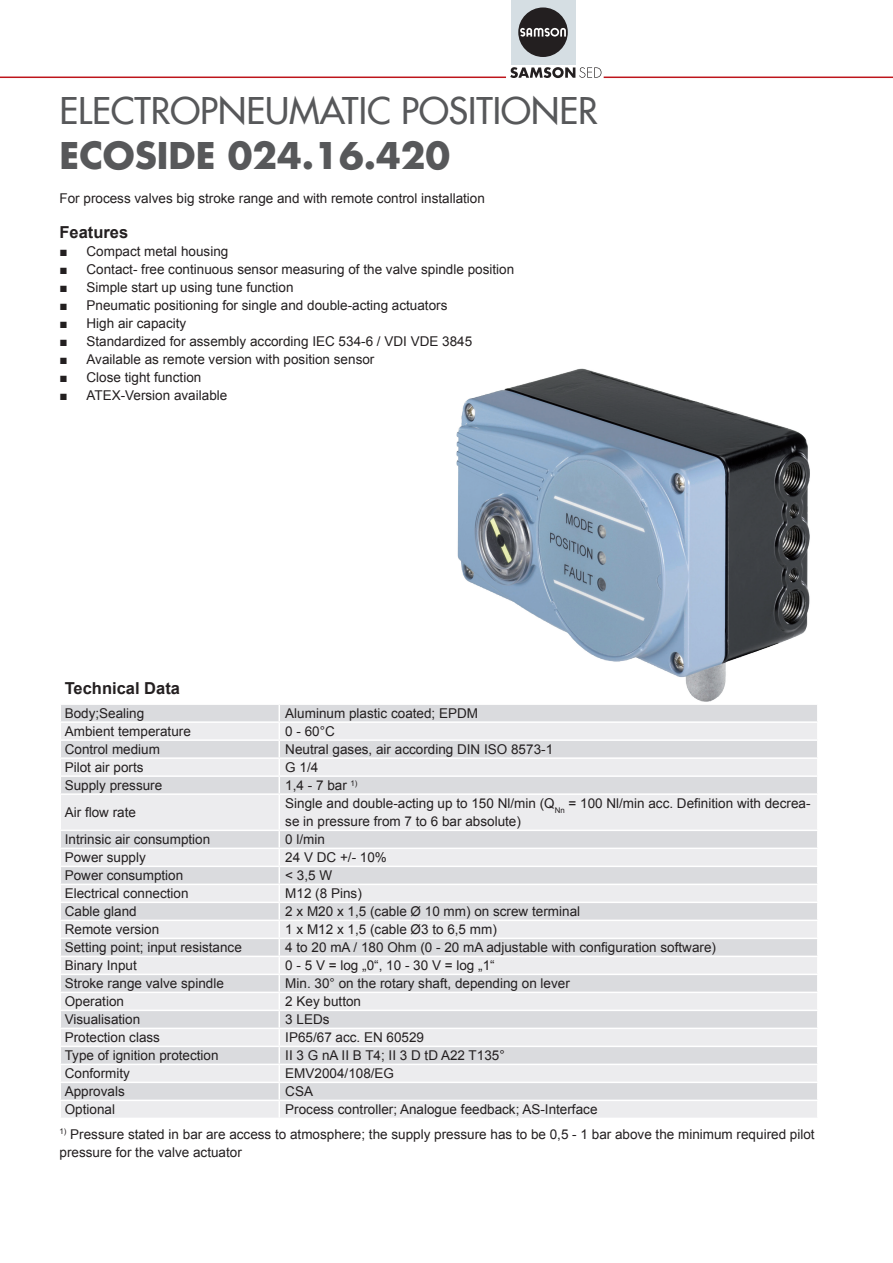
<style>
.page{position:relative;width:893px;height:1263px;background:#fff}
.page>*{position:absolute;margin:0;border:0;box-sizing:border-box;transform-origin:0 0}
.Überschrift_1{font:500 36px "Futura Com";color:#57585a}
.Überschrift_2{font:700 36px "Futura Com";color:#57585a}
.Überschrift_3{font:700 16.5px "Arial";color:#231f20}
.Fließtext{font:13.5px/18px "Arial";color:#231f20}
.Tabelle{font:13.5px "Arial";color:#231f20}
</style>
<div class="page">
<div style="left:511px;top:0;width:64px;height:64px;background:#d5dee3"></div>
<div style="left:518px;top:7px;width:50px;height:50px;background:#231f20;border-radius:50%"></div>
<svg style="left:520px;top:27px;width:46px;height:10px"></svg>
<svg style="left:510px;top:67px;width:91px;height:11px"></svg>
<hr style="left:0;top:77px;width:506px;height:1px;background:#be151b">
<hr style="left:604px;top:77px;width:289px;height:1px;background:#be151b">
<div style="left:61px;top:705px;width:756px;height:16px;background:#dadbde"></div>
<svg style="left:61px;top:723px;width:756px;height:394px;background:#e4e4e6"></svg>
<hr style="left:60px;top:739px;width:219px;height:2px;background:#fff">
<hr style="left:279px;top:739px;width:540px;height:2px;background:#fff">
<hr style="left:60px;top:757px;width:219px;height:2px;background:#fff">
<hr style="left:279px;top:757px;width:540px;height:2px;background:#fff">
<hr style="left:60px;top:775px;width:219px;height:2px;background:#fff">
<hr style="left:279px;top:775px;width:540px;height:2px;background:#fff">
<svg style="left:279px;top:705px;width:1px;height:88px"></svg>
<hr style="left:60px;top:793px;width:219px;height:2px;background:#fff">
<hr style="left:279px;top:793px;width:540px;height:2px;background:#fff">
<hr style="left:279px;top:795px;width:1px;height:34px;background:#fff">
<hr style="left:60px;top:829px;width:219px;height:2px;background:#fff">
<hr style="left:279px;top:829px;width:540px;height:2px;background:#fff">
<hr style="left:60px;top:847px;width:219px;height:2px;background:#fff">
<hr style="left:279px;top:847px;width:540px;height:2px;background:#fff">
<hr style="left:60px;top:865px;width:219px;height:2px;background:#fff">
<hr style="left:279px;top:865px;width:540px;height:2px;background:#fff">
<hr style="left:60px;top:883px;width:219px;height:2px;background:#fff">
<hr style="left:279px;top:883px;width:540px;height:2px;background:#fff">
<hr style="left:60px;top:901px;width:219px;height:2px;background:#fff">
<hr style="left:279px;top:901px;width:540px;height:2px;background:#fff">
<hr style="left:60px;top:919px;width:219px;height:2px;background:#fff">
<hr style="left:279px;top:919px;width:540px;height:2px;background:#fff">
<hr style="left:60px;top:937px;width:219px;height:2px;background:#fff">
<hr style="left:279px;top:937px;width:540px;height:2px;background:#fff">
<hr style="left:60px;top:955px;width:219px;height:2px;background:#fff">
<hr style="left:279px;top:955px;width:540px;height:2px;background:#fff">
<hr style="left:60px;top:973px;width:219px;height:2px;background:#fff">
<hr style="left:279px;top:973px;width:540px;height:2px;background:#fff">
<hr style="left:60px;top:991px;width:219px;height:2px;background:#fff">
<hr style="left:279px;top:991px;width:540px;height:2px;background:#fff">
<hr style="left:60px;top:1009px;width:219px;height:2px;background:#fff">
<hr style="left:279px;top:1009px;width:540px;height:2px;background:#fff">
<hr style="left:60px;top:1027px;width:219px;height:2px;background:#fff">
<hr style="left:279px;top:1027px;width:540px;height:2px;background:#fff">
<hr style="left:60px;top:1045px;width:219px;height:2px;background:#fff">
<hr style="left:279px;top:1045px;width:540px;height:2px;background:#fff">
<hr style="left:60px;top:1063px;width:219px;height:2px;background:#fff">
<hr style="left:279px;top:1063px;width:540px;height:2px;background:#fff">
<hr style="left:60px;top:1081px;width:219px;height:2px;background:#fff">
<hr style="left:279px;top:1081px;width:540px;height:2px;background:#fff">
<hr style="left:60px;top:1099px;width:219px;height:2px;background:#fff">
<hr style="left:279px;top:1099px;width:540px;height:2px;background:#fff">
<svg style="left:279px;top:831px;width:1px;height:286px"></svg>
<img style="left:446px;top:368px;width:371px;height:339px">
<p class="Überschrift_1" style="left:60px;top:84px;width:540px">ELECTROPNEUMATIC POSITIONER</p>
<p class="Überschrift_2" style="left:60px;top:128px;width:392px">ECOSIDE 024.16.420</p>
<p class="Fließtext" style="left:60px;top:190px;width:427px">For process valves big stroke range and with remote control installation</p>
<p class="Überschrift_3" style="left:60px;top:221px;width:70px">Features</p>
<p class="Fließtext" style="left:60px;top:242px;width:170px">■ Compact metal housing</p>
<p class="Fließtext" style="left:60px;top:260px;width:456px">■ Contact- free continuous sensor measuring of the valve spindle position</p>
<p class="Fließtext" style="left:60px;top:278px;width:236px">■ Simple start up using tune function</p>
<p class="Fließtext" style="left:60px;top:296px;width:389px">■ Pneumatic positioning for single and double-acting actuators</p>
<p class="Fließtext" style="left:60px;top:314px;width:128px">■ High air capacity</p>
<p class="Fließtext" style="left:60px;top:332px;width:414px">■ Standardized for assembly according IEC 534-6 / VDI VDE 3845</p>
<p class="Fließtext" style="left:60px;top:350px;width:316px">■ Available as remote version with position sensor</p>
<p class="Fließtext" style="left:60px;top:368px;width:143px">■ Close tight function</p>
<p class="Fließtext" style="left:60px;top:386px;width:169px">■ ATEX-Version available</p>
<p class="Überschrift_3" style="left:65px;top:678px;width:117px">Technical Data</p>
<p class="Tabelle" style="left:65px;top:704px;width:81px">Body;Sealing</p>
<p class="Fließtext" style="left:285px;top:704px;width:194px">Aluminum plastic coated; EPDM</p>
<p class="Tabelle" style="left:65px;top:722px;width:128px">Ambient temperature</p>
<p class="Fließtext" style="left:285px;top:722px;width:51px">0 - 60°C</p>
<p class="Tabelle" style="left:65px;top:740px;width:97px">Control medium</p>
<p class="Fließtext" style="left:285px;top:740px;width:269px">Neutral gases, air according DIN ISO 8573-1</p>
<p class="Tabelle" style="left:65px;top:758px;width:80px">Pilot air ports</p>
<p class="Fließtext" style="left:285px;top:758px;width:35px">G 1/4</p>
<p class="Tabelle" style="left:65px;top:776px;width:99px">Supply pressure</p>
<p class="Fließtext" style="left:285px;top:776px;width:74px">1,4 - 7 bar <sup>1)</sup></p>
<p class="Tabelle" style="left:65px;top:803px;width:73px">Air flow rate</p>
<p class="Fließtext" style="left:285px;top:794px;width:527px">Single and double-acting up to 150 Nl/min (Q<sub>Nn</sub> = 100 Nl/min acc. Definition with decrea&shy;se in pressure from 7 to 6 bar absolute)</p>
<p class="Fließtext" style="left:65px;top:831px;width:147px">Intrinsic air consumption</p>
<p class="Fließtext" style="left:285px;top:831px;width:41px">0 l/min</p>
<p class="Fließtext" style="left:65px;top:849px;width:83px">Power supply</p>
<p class="Fließtext" style="left:285px;top:849px;width:103px">24 V DC +/- 10%</p>
<p class="Fließtext" style="left:65px;top:867px;width:120px">Power consumption</p>
<p class="Fließtext" style="left:285px;top:867px;width:48px">&lt; 3,5 W</p>
<p class="Fließtext" style="left:65px;top:885px;width:125px">Electrical connection</p>
<p class="Fließtext" style="left:285px;top:885px;width:78px">M12 (8 Pins)</p>
<p class="Fließtext" style="left:65px;top:903px;width:74px">Cable gland</p>
<p class="Fließtext" style="left:285px;top:903px;width:296px">2 x M20 x 1,5 (cable Ø 10 mm) on screw terminal</p>
<p class="Fließtext" style="left:65px;top:921px;width:96px">Remote version</p>
<p class="Fließtext" style="left:285px;top:921px;width:213px">1 x M12 x 1,5 (cable Ø3 to 6,5 mm)</p>
<p class="Fließtext" style="left:65px;top:939px;width:179px">Setting point; input resistance</p>
<p class="Fließtext" style="left:285px;top:939px;width:432px">4 to 20 mA / 180 Ohm (0 - 20 mA adjustable with configuration software)</p>
<p class="Fließtext" style="left:65px;top:957px;width:74px">Binary Input</p>
<p class="Fließtext" style="left:285px;top:957px;width:211px">0 - 5 V = log „0“, 10 - 30 V = log „1“</p>
<p class="Fließtext" style="left:65px;top:975px;width:161px">Stroke range valve spindle</p>
<p class="Fließtext" style="left:285px;top:975px;width:286px">Min. 30° on the rotary shaft, depending on lever</p>
<p class="Fließtext" style="left:65px;top:993px;width:61px">Operation</p>
<p class="Fließtext" style="left:285px;top:993px;width:77px">2 Key button</p>
<p class="Fließtext" style="left:65px;top:1011px;width:77px">Visualisation</p>
<p class="Fließtext" style="left:285px;top:1011px;width:46px">3 LEDs</p>
<p class="Fließtext" style="left:65px;top:1029px;width:97px">Protection class</p>
<p class="Fließtext" style="left:285px;top:1029px;width:140px">IP65/67 acc. EN 60529</p>
<p class="Fließtext" style="left:65px;top:1047px;width:155px">Type of ignition protection</p>
<p class="Fließtext" style="left:285px;top:1047px;width:221px">II 3 G nA II B T4; II 3 D tD A22 T135°</p>
<p class="Fließtext" style="left:65px;top:1065px;width:67px">Conformity</p>
<p class="Fließtext" style="left:285px;top:1065px;width:110px">EMV2004/108/EG</p>
<p class="Fließtext" style="left:65px;top:1083px;width:62px">Approvals</p>
<p class="Fließtext" style="left:285px;top:1083px;width:29px">CSA</p>
<p class="Fließtext" style="left:65px;top:1101px;width:52px">Optional</p>
<p class="Fließtext" style="left:285px;top:1101px;width:314px">Process controller; Analogue feedback; AS-Interface</p>
<p class="Fließtext" style="left:60px;top:1125px;width:757px"><sup>1)</sup> Pressure stated in bar are access to atmosphere; the supply pressure has to be 0,5 - 1 bar above the minimum required pilot pressure for the valve actuator</p>
</div>
